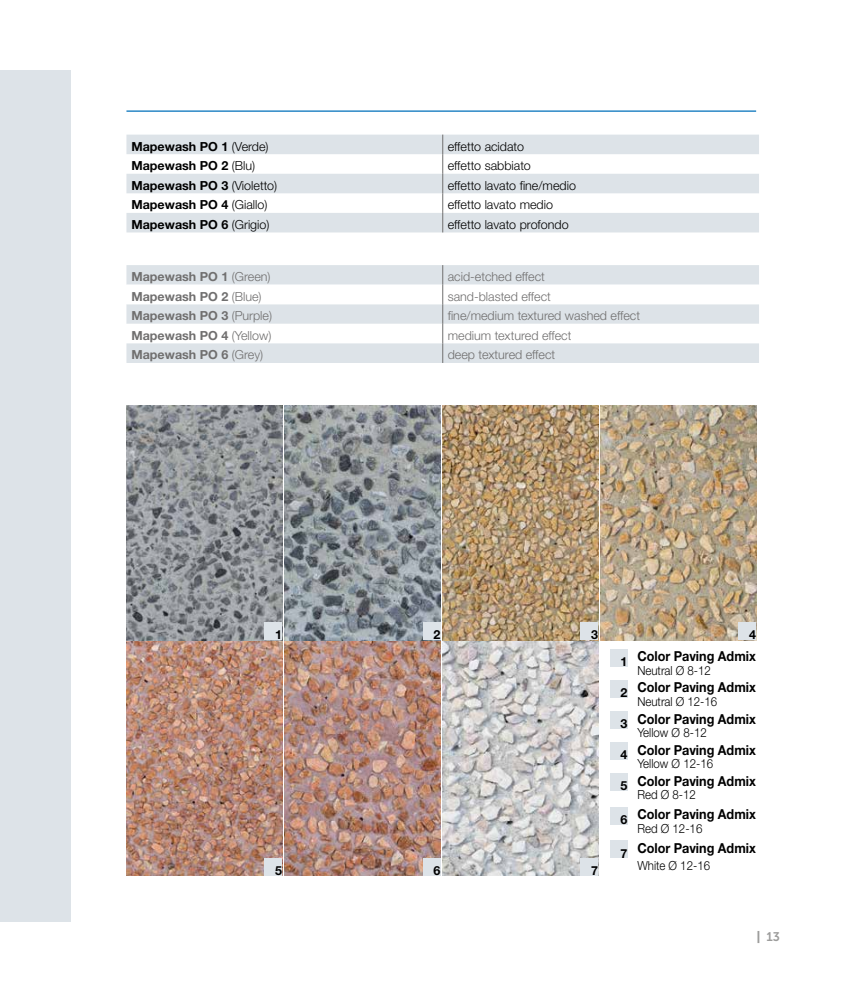
<style>
.page{position:relative;width:851px;height:993px;background:#fff}
.page>*{position:absolute;margin:0;border:0;box-sizing:border-box;transform-origin:0 0}
.t1{font:700 13.75px "Helvetica Neue LTW1 G";color:#000;scale:.92 1}
.t2{font:300 12.5px "Helvetica Neue LTW1 G";color:#706f6f}
.t3{font:700 12.5px "Helvetica Neue LTW1 G";color:#000}
.t4{font:300 12.5px "Helvetica Neue LTW1 G";color:#000}
.t5{font:700 12.5px "Helvetica Neue LTW1 G";color:#706f6f}
.t6{font:300 12.5px "Helvetica Neue LTW1 G";color:#000;scale:.92 1}
.t7{font:12.5px "Museo Sans 700";color:#9d9d9c}
.s1{font-weight:300}
.s2{font-family:"Museo Sans Cyrl 900"}
</style>
<div class="page">
<div style="left:0;top:71px;width:71px;height:850px;background:#dde3e8"></div>
<hr style="left:126px;top:110px;width:630px;height:2px;background:#0070ba">
<svg style="left:126px;top:134px;width:633px;height:98px;fill:#dde3e8"></svg>
<svg style="left:442px;top:134px;width:1px;height:98px"></svg>
<svg style="left:126px;top:265px;width:633px;height:98px"></svg>
<img style="left:126px;top:406px;width:156px;height:233px">
<img style="left:126px;top:641px;width:156px;height:234px">
<img style="left:284px;top:406px;width:156px;height:233px">
<img style="left:284px;top:641px;width:156px;height:234px">
<img style="left:442px;top:406px;width:156px;height:233px">
<img style="left:442px;top:641px;width:156px;height:234px">
<img style="left:600px;top:406px;width:156px;height:233px">
<div style="left:264px;top:622px;width:18px;height:18px;background:#dde3e8"></div>
<div style="left:422px;top:622px;width:18px;height:18px;background:#dde3e8"></div>
<div style="left:580px;top:622px;width:18px;height:18px;background:#dde3e8"></div>
<div style="left:738px;top:622px;width:18px;height:18px;background:#dde3e8"></div>
<div style="left:264px;top:857px;width:18px;height:18px;background:#dde3e8"></div>
<div style="left:422px;top:857px;width:18px;height:18px;background:#dde3e8"></div>
<div style="left:580px;top:857px;width:18px;height:18px;background:#dde3e8"></div>
<div style="left:609px;top:648px;width:18px;height:18px;background:#dde3e8"></div>
<div style="left:609px;top:679px;width:18px;height:18px;background:#dde3e8"></div>
<div style="left:609px;top:711px;width:18px;height:17px;background:#dde3e8"></div>
<div style="left:609px;top:742px;width:18px;height:17px;background:#dde3e8"></div>
<div style="left:609px;top:773px;width:18px;height:17px;background:#dde3e8"></div>
<div style="left:609px;top:806px;width:18px;height:18px;background:#dde3e8"></div>
<div style="left:609px;top:840px;width:18px;height:17px;background:#dde3e8"></div>
<p class="t3" style="left:131px;top:138px;width:139px">Mapewash PO 1 <span class="s1">(Verde)</span></p>
<p class="t4" style="left:447px;top:138px;width:78px">effetto acidato</p>
<p class="t3" style="left:131px;top:158px;width:125px">Mapewash PO 2 <span class="s1">(Blu)</span></p>
<p class="t4" style="left:447px;top:158px;width:85px">effetto sabbiato</p>
<p class="t3" style="left:131px;top:177px;width:147px">Mapewash PO 3 <span class="s1">(Violetto)</span></p>
<p class="t4" style="left:447px;top:178px;width:130px">effetto lavato fine/medio</p>
<p class="t3" style="left:131px;top:197px;width:137px">Mapewash PO 4 <span class="s1">(Giallo)</span></p>
<p class="t4" style="left:447px;top:197px;width:107px">effetto lavato medio</p>
<p class="t3" style="left:131px;top:217px;width:139px">Mapewash PO 6 <span class="s1">(Grigio)</span></p>
<p class="t4" style="left:447px;top:217px;width:122px">effetto lavato profondo</p>
<p class="t5" style="left:131px;top:269px;width:140px">Mapewash PO 1 <span class="s1">(Green)</span></p>
<p class="t2" style="left:447px;top:269px;width:99px">acid-etched effect</p>
<p class="t5" style="left:131px;top:288px;width:132px">Mapewash PO 2 <span class="s1">(Blue)</span></p>
<p class="t2" style="left:447px;top:288px;width:105px">sand-blasted effect</p>
<p class="t5" style="left:131px;top:308px;width:142px">Mapewash PO 3 <span class="s1">(Purple)</span></p>
<p class="t2" style="left:447px;top:308px;width:194px">fine/medium textured washed effect</p>
<p class="t5" style="left:131px;top:327px;width:141px">Mapewash PO 4 <span class="s1">(Yellow)</span></p>
<p class="t2" style="left:447px;top:327px;width:125px">medium textured effect</p>
<p class="t5" style="left:131px;top:347px;width:133px">Mapewash PO 6 <span class="s1">(Grey)</span></p>
<p class="t2" style="left:447px;top:347px;width:109px">deep textured effect</p>
<p class="t3" style="left:275px;top:627px;width:8px">1</p>
<p class="t3" style="left:433px;top:627px;width:8px">2</p>
<p class="t3" style="left:591px;top:627px;width:8px">3</p>
<p class="t3" style="left:749px;top:627px;width:8px">4</p>
<p class="t3" style="left:275px;top:862px;width:8px">5</p>
<p class="t3" style="left:433px;top:862px;width:8px">6</p>
<p class="t3" style="left:591px;top:862px;width:8px">7</p>
<p class="t1" style="left:620px;top:647px;width:148px"><sub>1</sub> Color Paving Admix</p>
<p class="t6" style="left:637px;top:662px;width:81px">Neutral Ø 8-12</p>
<p class="t1" style="left:620px;top:678px;width:148px"><sub>2</sub> Color Paving Admix</p>
<p class="t6" style="left:637px;top:694px;width:88px">Neutral Ø 12-16</p>
<p class="t1" style="left:620px;top:710px;width:148px"><sub>3</sub> Color Paving Admix</p>
<p class="t6" style="left:637px;top:725px;width:77px">Yellow Ø 8-12</p>
<p class="t1" style="left:620px;top:741px;width:148px"><sub>4</sub> Color Paving Admix</p>
<p class="t6" style="left:637px;top:756px;width:84px">Yellow Ø 12-16</p>
<p class="t1" style="left:620px;top:772px;width:148px"><sub>5</sub> Color Paving Admix</p>
<p class="t6" style="left:637px;top:787px;width:65px">Red Ø 8-12</p>
<p class="t1" style="left:620px;top:805px;width:148px"><sub>6</sub> Color Paving Admix</p>
<p class="t6" style="left:637px;top:820px;width:72px">Red Ø 12-16</p>
<p class="t1" style="left:620px;top:839px;width:148px"><sub>7</sub> Color Paving Admix</p>
<p class="t6" style="left:637px;top:857px;width:81px">White Ø 12-16</p>
<p class="t7" style="left:756px;top:929px;width:25px"><span class="s2">|</span> 13</p>
</div>
